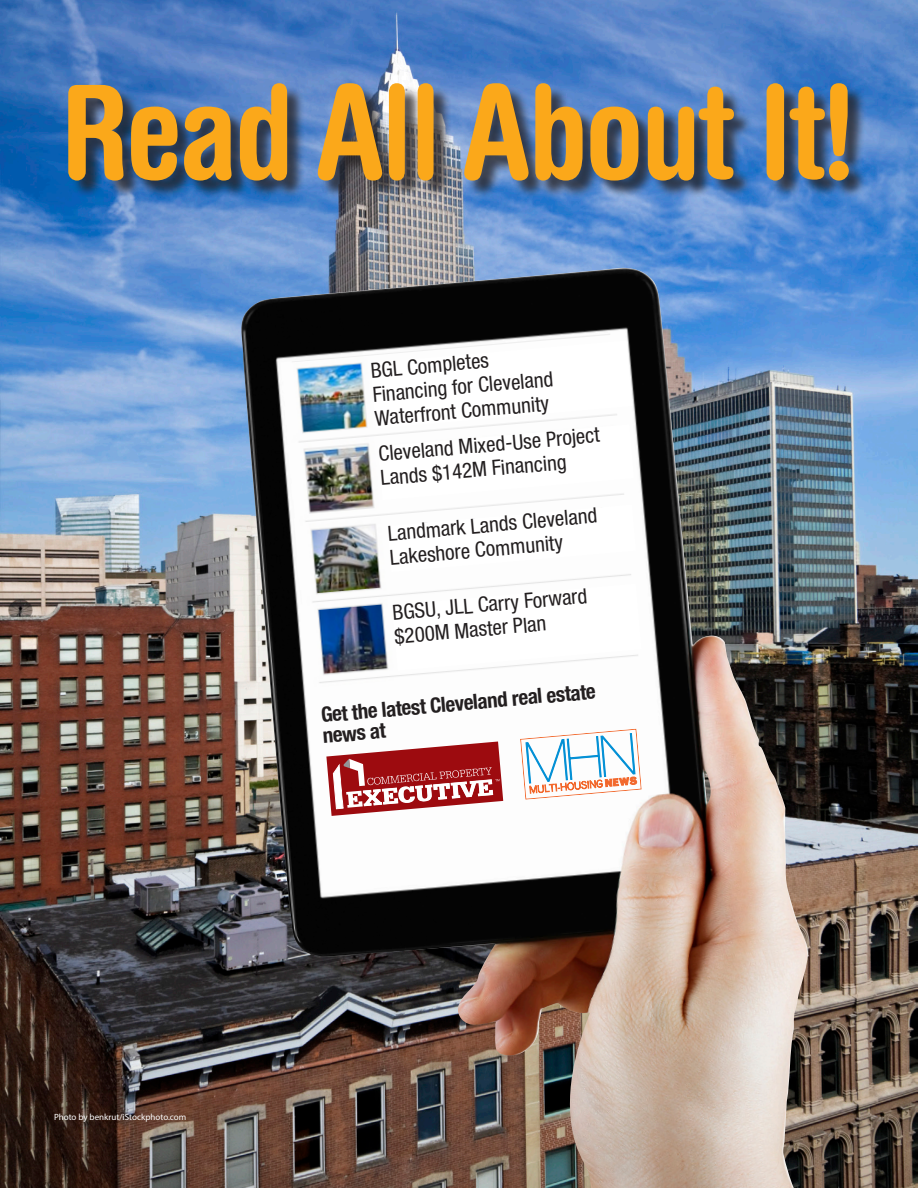
<style>
.page{position:relative;width:918px;height:1188px;background:#fff}
.page>*{position:absolute;margin:0;border:0;box-sizing:border-box;transform-origin:0 0}
.t1{font:700 condensed 130.5px "Helvetica Rounded LT Std";letter-spacing:-.02em;color:#fba81a}
.t2{font:condensed 21px/24px "Helvetica Neue LT Std";color:#231f20}
.t3{font:700 condensed 21px/21px "Helvetica Neue LT Std";color:#231f20}
.t4{font:9px "Myriad Pro";color:#fff}
</style>
<div class="page">
<img style="left:0;top:0;width:918px;height:1188px">
<img style="left:238px;top:268px;width:571px;height:920px">
<div style="left:70px;top:85px;width:797px;height:114px;background:#231f20;opacity:.75"></div>
<svg style="left:326px;top:742px;width:177px;height:76px"></svg>
<img style="left:285px;top:334px;width:354px;height:353px">
<svg style="left:370px;top:340px;width:266px;height:232px"></svg>
<svg style="left:392px;top:584px;width:250px;height:87px"></svg>
<svg style="left:520px;top:729px;width:122px;height:71px"></svg>
<p class="t1" style="left:61px;top:53px;width:798px">Read All About It!</p>
<p class="t2" style="left:370px;top:358px;width:183px;rotate:-5deg">BGL Completes<br>Financing for Cleveland<br>Waterfront Community</p>
<p class="t2" style="left:377px;top:442px;width:223px;rotate:-5deg">Cleveland Mixed-Use Project<br>Lands $142M Financing</p>
<p class="t2" style="left:387px;top:521px;width:212px;rotate:-5deg">Landmark Lands Cleveland<br>Lakeshore Community</p>
<p class="t2" style="left:391px;top:600px;width:197px;rotate:-5deg">BGSU, JLL Carry Forward $200M Master Plan</p>
<p class="t3" style="left:320px;top:704px;width:277px;rotate:-5deg">Get the latest Cleveland real estate news at</p>
<p class="t4" style="left:54px;top:1111px;width:134px">Photo by benkrut/iStockphoto.com</p>
</div>
